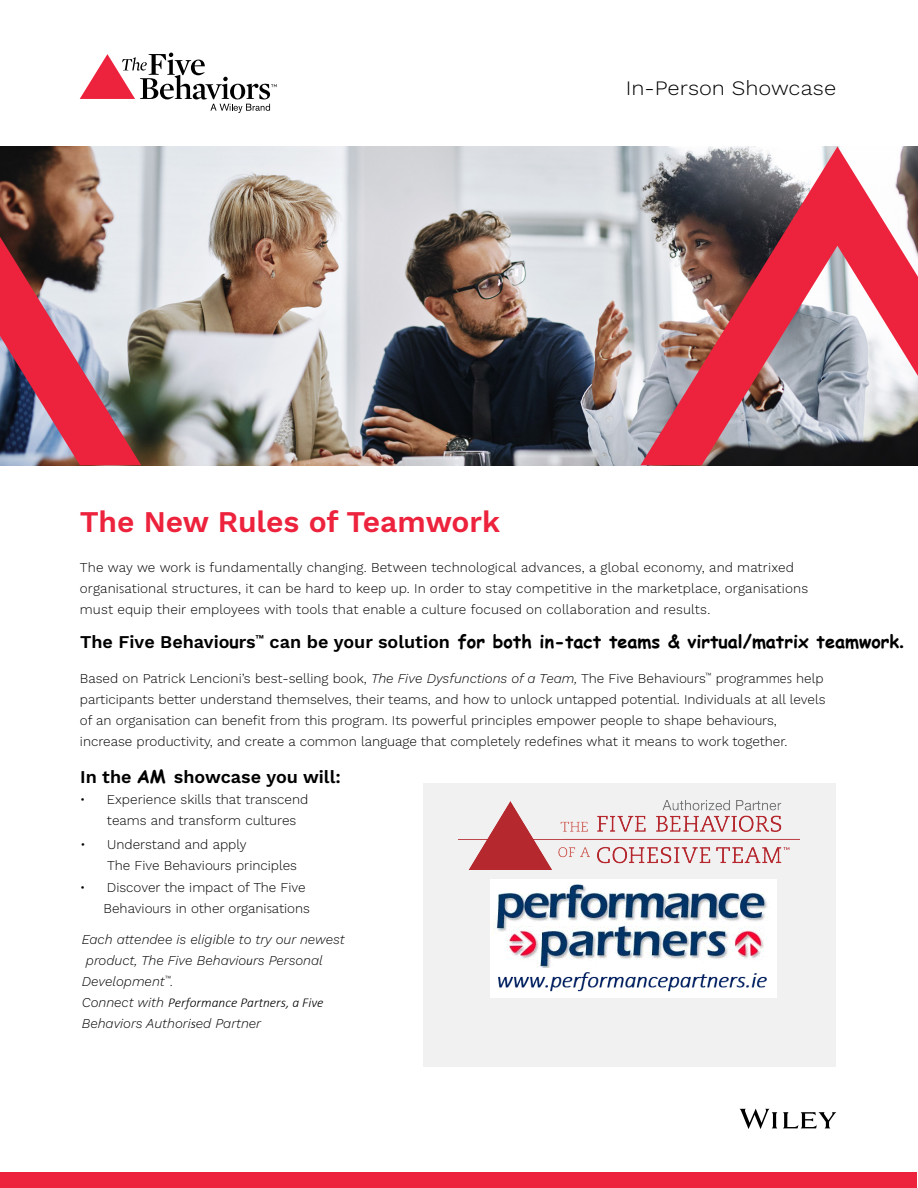
<style>
.page{position:relative;width:918px;height:1188px;background:#fff}
.page>*{position:absolute;margin:0;border:0;box-sizing:border-box;transform-origin:0 0}
.t1{font:600 30px "Work Sans";color:#ed223c}
.t2{font:300 20.55px "Work Sans";color:#000;scale:1.07 1}
.t3{font:700 18px "Comic Sans MS";color:#000}
.t4{font:600 18px "Work Sans";color:#000}
.t5{font:300 13.5px/21px "Work Sans";color:#000}
.t6{font:italic 300 13.5px "Work Sans";color:#000}
.t7{font:italic 300 13.5px "Calibri";color:#000}
.s1{font-family:"Segoe UI"}
.s2{font-family:"Work Sans";font-weight:600}
.s3{font-style:italic}
.s4{font-family:"Comic Sans MS";font-weight:700}
.s5{font-family:"Calibri"}
.s6{font-family:"Work Sans"}
</style>
<div class="page">
<div style="left:423px;top:784px;width:413px;height:283px;background:#f1f1f2"></div>
<img style="left:0;top:147px;width:640px;height:318px">
<svg style="left:80px;top:53px;width:197px;height:60px"></svg>
<svg style="left:740px;top:1109px;width:96px;height:20px"></svg>
<svg style="left:640px;top:147px;width:278px;height:318px;background:#b0767f"></svg>
<img style="left:0;top:237px;width:141px;height:228px">
<div style="left:1px;top:1173px;width:916px;height:15px;background:#ed223c"></div>
<img style="left:491px;top:879px;width:286px;height:118px">
<img style="left:458px;top:801px;width:342px;height:69px">
<h2 class="t2" style="left:626px;top:73px;width:198px">In-Person Showcase</h2>
<h1 class="t1" style="left:80px;top:499px;width:422px">The New Rules of Teamwork</h1>
<p class="t5" style="left:80px;top:556px;width:730px">The way we work is fundamentally changing. Between technological advances, a global economy, and matrixed organi<span class="s1">s</span>ational structures, it can be hard to keep up. In order to stay competitive in the marketplace, organi<span class="s1">s</span>ations must equip their employees with tools that enable a culture focused on collaboration and results.</p>
<h3 class="t3" style="left:80px;top:628px;width:825px"><span class="s2">The Five Behavio</span>u<span class="s2">rs</span><sup>™</sup> <span class="s2">can be your solution</span> for both in-tact teams &amp; virtual/matrix teamwork<span class="s2">.</span></h3>
<p class="t5" style="left:80px;top:667px;width:747px">Based on Patrick Lencioni’s best-selling book, <span class="s3">The Five Dysfunctions of a Team,</span> The Five Behavio<span class="s1">u</span>rs<sup>™</sup> program<span class="s1">mes</span> help participants better understand themselves, their teams, and how to unlock untapped potential. Individuals at all levels of an organi<span class="s1">s</span>ation can benefit from this program. Its powerful principles empower people to shape behavio<span class="s1">u</span>rs, increase productivity, and create a common language that completely redefines what it means to work together.</p>
<h3 class="t4" style="left:80px;top:763px;width:262px">In the <span class="s4">AM</span> showcase you will:</h3>
<p class="t5" style="left:107px;top:789px;width:203px;text-indent:-27px">• Experience skills that transcend teams and transform cultures</p>
<p class="t5" style="left:107px;top:833px;width:191px;text-indent:-27px">• Understand and apply<br>The Five Behavio<span class="s1">u</span>rs principles</p>
<p class="t5" style="left:104px;top:876px;width:208px;text-indent:-24px">• Discover the impact of The Five<br>Behavio<span class="s1">u</span>rs in other organi<span class="s1">s</span>ations</p>
<p class="t6" style="left:82px;top:929px;width:265px">Each attendee is eligible to try our newest</p>
<p class="t6" style="left:86px;top:950px;width:238px">product, The Five Behavio<span class="s5">u</span>rs Personal</p>
<p class="t6" style="left:82px;top:971px;width:93px">Development<sup>™</sup>.</p>
<p class="t7" style="left:82px;top:997px;width:243px"><span class="s6">Connect with</span> Performance Partners, a Five</p>
<p class="t6" style="left:82px;top:1013px;width:181px">Behaviors Authori<span class="s5">s</span>ed Partner</p>
</div>
